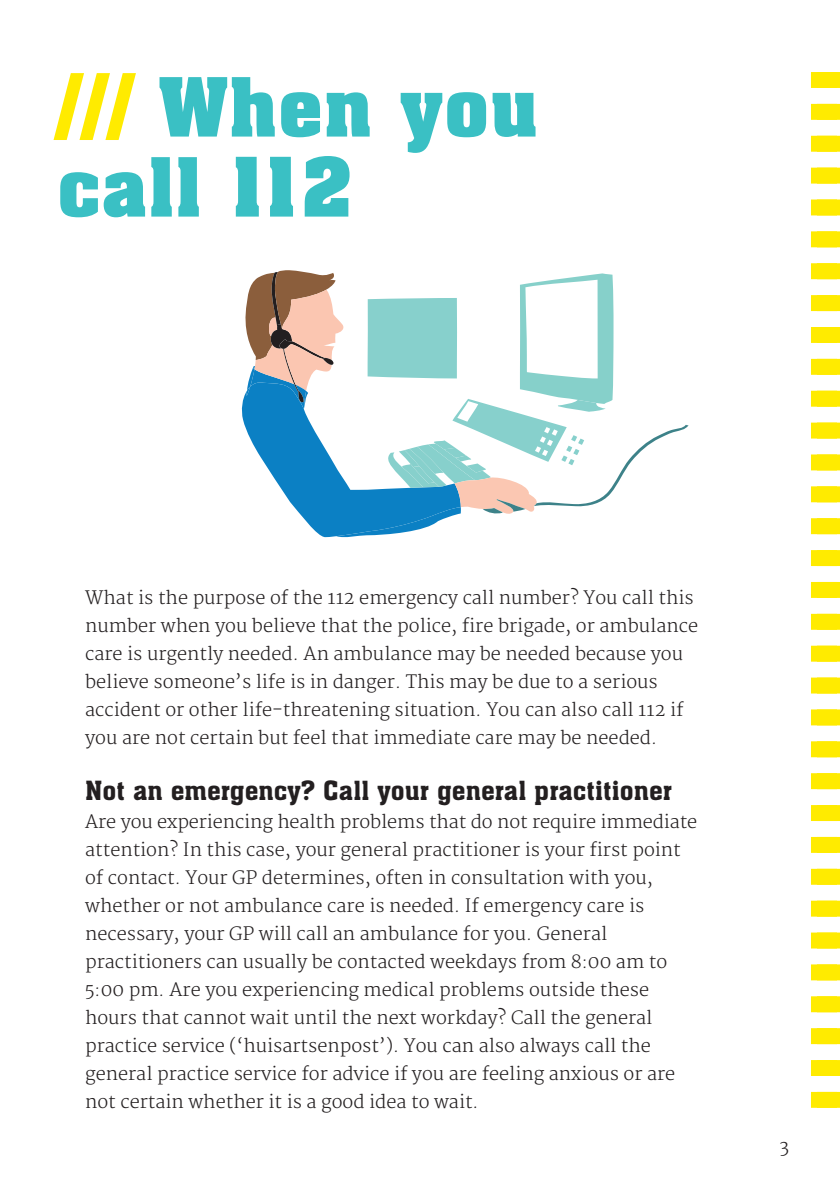
<style>
.page{position:relative;width:840px;height:1191px;background:#fff}
.page>*{position:absolute;margin:0;border:0;box-sizing:border-box;transform-origin:0 0}
.t1{font:700 80px/80px "Aachen BT";color:#3ac0c4}
.t2{font:26px "Aachen BT";color:#231f20}
.t3{font:300 18px/28px "Merriweather";color:#231f20}
.s1{color:#ffeb00}
</style>
<div class="page">
<svg style="left:811px;top:72px;width:28px;height:1035px"></svg>
<svg style="left:242px;top:270px;width:447px;height:267px"></svg>
<h1 class="t1" style="left:57px;top:66px;width:483px"><span class="s1">///</span> When you call 112</h1>
<p class="t3" style="left:85px;top:584px;width:614px">What is the purpose of the 112 emergency call number? You call this number when you believe that the police, fire brigade, or ambulance care is urgently needed. An ambulance may be needed because you believe someone’s life is in danger. This may be due to a serious accident or other life-threatening situation. You can also call 112 if you are not certain but feel that immediate care may be needed.</p>
<h2 class="t2" style="left:85px;top:774px;width:588px">Not an emergency? Call your general practitioner</h2>
<p class="t3" style="left:85px;top:808px;width:613px">Are you experiencing health problems that do not require immediate attention? In this case, your general practitioner is your first point of contact. Your GP determines, often in consultation with you, whether or not ambulance care is needed. If emergency care is necessary, your GP will call an ambulance for you. General practitioners can usually be contacted weekdays from 8:00 am to 5:00 pm. Are you experiencing medical problems outside these hours that cannot wait until the next workday? Call the general practice service (‘huisartsenpost’). You can also always call the general practice service for advice if you are feeling anxious or are not certain whether it is a good idea to wait.</p>
<p class="t3" style="left:779px;top:1133px;width:11px">3</p>
</div>
